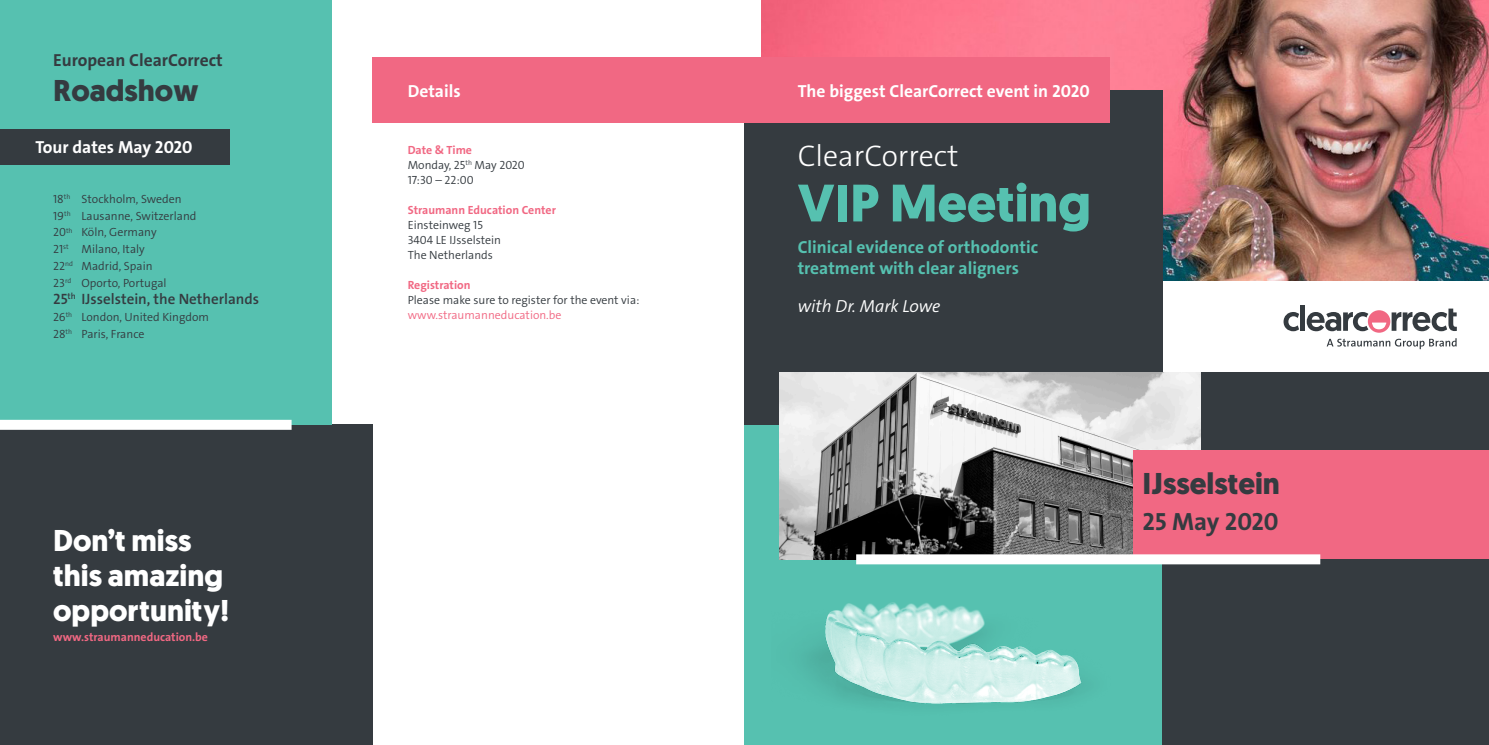
<style>
.page{position:relative;width:1489px;height:745px;background:#fff}
.page>*{position:absolute;margin:0;border:0;box-sizing:border-box;transform-origin:0 0}
.Title_geomanist_42pt{font:700 52.5px "Geomanist";color:#56c1b0}
.Title_geomanist_24pt{font:700 30px/35px "Geomanist";color:#fff}
.Title_geomanist_24pt-2{font:700 30px "Geomanist";color:#353b40}
.t1{font:30px "The Sans LP3 Lig";color:#fff}
.Headline_thesis_bold{font:25px "The Sans LP7 Bld";color:#353b40}
.Headline_thesis_bold-2{font:17.5px "The Sans LP7 Bld";color:#fff}
.Headline_thesis_bold-3{font:17.5px/21.1px "The Sans LP7 Bld";color:#56c1b0}
.Headline_thesis_bold-4{font:17.5px "The Sans LP7 Bld";color:#353b40}
.t2{font:17.5px "The Sans LP4 Se Lig IT";color:#fff}
.Paragraph_9_5pt_spac{font:15px "The Sans LP6 Se Bld";color:#353b40}
.Paragraph_9_5pt_spac-2{font:11.88px "The Sans LP4 Se Lig";color:#353b40}
.Copy_thesis_semiligh{font:11.88px "The Sans LP4 Se Lig";color:#353b40}
.Copy_Headline_thesis{font:11.88px "The Sans LP7 Bld";color:#f16883}
.Copy_Headline_thesis-2{font:11.88px "The Sans LP4 Se Lig";color:#353b40}
.Copy_Headline_thesis-3{font:11.88px "The Sans LP4 Se Lig";color:#f16883}
</style>
<div class="page">
<div style="left:0;top:424px;width:372px;height:320px;background:#353b40"></div>
<div style="left:0;top:0;width:331px;height:424px;background:#56c1b0"></div>
<div style="left:0;top:128px;width:229px;height:36px;background:#353b40"></div>
<div style="left:744px;top:372px;width:442px;height:372px;background:#56c1b0"></div>
<img style="left:761px;top:0;width:727px;height:280px">
<div style="left:1162px;top:372px;width:326px;height:372px;background:#353b40"></div>
<div style="left:744px;top:90px;width:418px;height:334px;background:#353b40"></div>
<div style="left:372px;top:57px;width:737px;height:65px;background:#f16883"></div>
<svg style="left:1283px;top:312px;width:15px;height:19px"></svg>
<div style="left:1300px;top:305px;width:5px;height:25px;background:#353b40"></div>
<svg style="left:1306px;top:308px;width:150px;height:24px"></svg>
<svg style="left:1326px;top:338px;width:130px;height:11px"></svg>
<img style="left:779px;top:557px;width:333px;height:147px">
<img style="left:780px;top:372px;width:420px;height:187px">
<div style="left:1133px;top:450px;width:355px;height:109px;background:#f16883"></div>
<div style="left:856px;top:554px;width:464px;height:10px;background:#fff"></div>
<div style="left:0;top:419px;width:291px;height:10px;background:#fff"></div>
<p class="Headline_thesis_bold-4" style="left:53px;top:49px;width:171px">European ClearCorrect</p>
<p class="Title_geomanist_24pt-2" style="left:53px;top:71px;width:147px">Roadshow</p>
<p class="Headline_thesis_bold-2" style="left:35px;top:136px;width:159px">Tour dates May 2020</p>
<p class="Paragraph_9_5pt_spac-2" style="left:53px;top:191px;width:130px">18<sup>th</sup> Stockholm, Sweden</p>
<p class="Paragraph_9_5pt_spac-2" style="left:53px;top:208px;width:145px">19<sup>th</sup> Lausanne, Switzerland</p>
<p class="Paragraph_9_5pt_spac-2" style="left:53px;top:225px;width:105px">20<sup>th</sup> Köln, Germany</p>
<p class="Paragraph_9_5pt_spac-2" style="left:53px;top:241px;width:93px">21<sup>st</sup> Milano, Italy</p>
<p class="Paragraph_9_5pt_spac-2" style="left:53px;top:258px;width:101px">22<sup>nd</sup> Madrid, Spain</p>
<p class="Paragraph_9_5pt_spac-2" style="left:53px;top:275px;width:115px">23<sup>rd</sup> Oporto, Portugal</p>
<p class="Paragraph_9_5pt_spac" style="left:53px;top:289px;width:207px">25<sup>th</sup> IJsselstein, the Netherlands</p>
<p class="Paragraph_9_5pt_spac-2" style="left:53px;top:309px;width:157px">26<sup>th</sup> London, United Kingdom</p>
<p class="Paragraph_9_5pt_spac-2" style="left:53px;top:326px;width:93px">28<sup>th</sup> Paris, France</p>
<p class="Title_geomanist_24pt" style="left:53px;top:522px;width:178px">Don’t miss this amazing opportunity!</p>
<p class="Copy_Headline_thesis" style="left:53px;top:629px;width:156px">www.straumanneducation.be</p>
<p class="Headline_thesis_bold-2" style="left:407px;top:79px;width:55px">Details</p>
<p class="Copy_Headline_thesis" style="left:407px;top:142px;width:66px">Date &amp; Time</p>
<p class="Copy_thesis_semiligh" style="left:407px;top:157px;width:119px">Monday, 25<sup>th</sup> May 2020</p>
<p class="Copy_thesis_semiligh" style="left:407px;top:172px;width:68px">17:30 – 22:00</p>
<p class="Copy_Headline_thesis" style="left:407px;top:202px;width:150px">Straumann Education Center</p>
<p class="Copy_thesis_semiligh" style="left:407px;top:217px;width:77px">Einsteinweg 15</p>
<p class="Copy_thesis_semiligh" style="left:407px;top:232px;width:95px">3404 LE IJsselstein</p>
<p class="Copy_thesis_semiligh" style="left:407px;top:247px;width:87px">The Netherlands</p>
<p class="Copy_Headline_thesis" style="left:407px;top:277px;width:64px">Registration</p>
<p class="Copy_Headline_thesis-2" style="left:407px;top:292px;width:233px">Please make sure to register for the event via:</p>
<p class="Copy_Headline_thesis-3" style="left:407px;top:307px;width:155px">www.straumanneducation.be</p>
<p class="Headline_thesis_bold-2" style="left:797px;top:79px;width:293px">The biggest ClearCorrect event in 2020</p>
<p class="t1" style="left:797px;top:137px;width:162px">ClearCorrect</p>
<p class="Title_geomanist_42pt" style="left:797px;top:168px;width:295px">VIP Meeting</p>
<p class="Headline_thesis_bold-3" style="left:797px;top:237px;width:242px">Clinical evidence of orthodontic treatment with clear aligners</p>
<p class="t2" style="left:797px;top:294px;width:144px">with Dr. Mark Lowe</p>
<p class="Title_geomanist_24pt-2" style="left:1142px;top:463px;width:139px">IJsselstein</p>
<p class="Headline_thesis_bold" style="left:1142px;top:505px;width:137px">25 May 2020</p>
</div>
